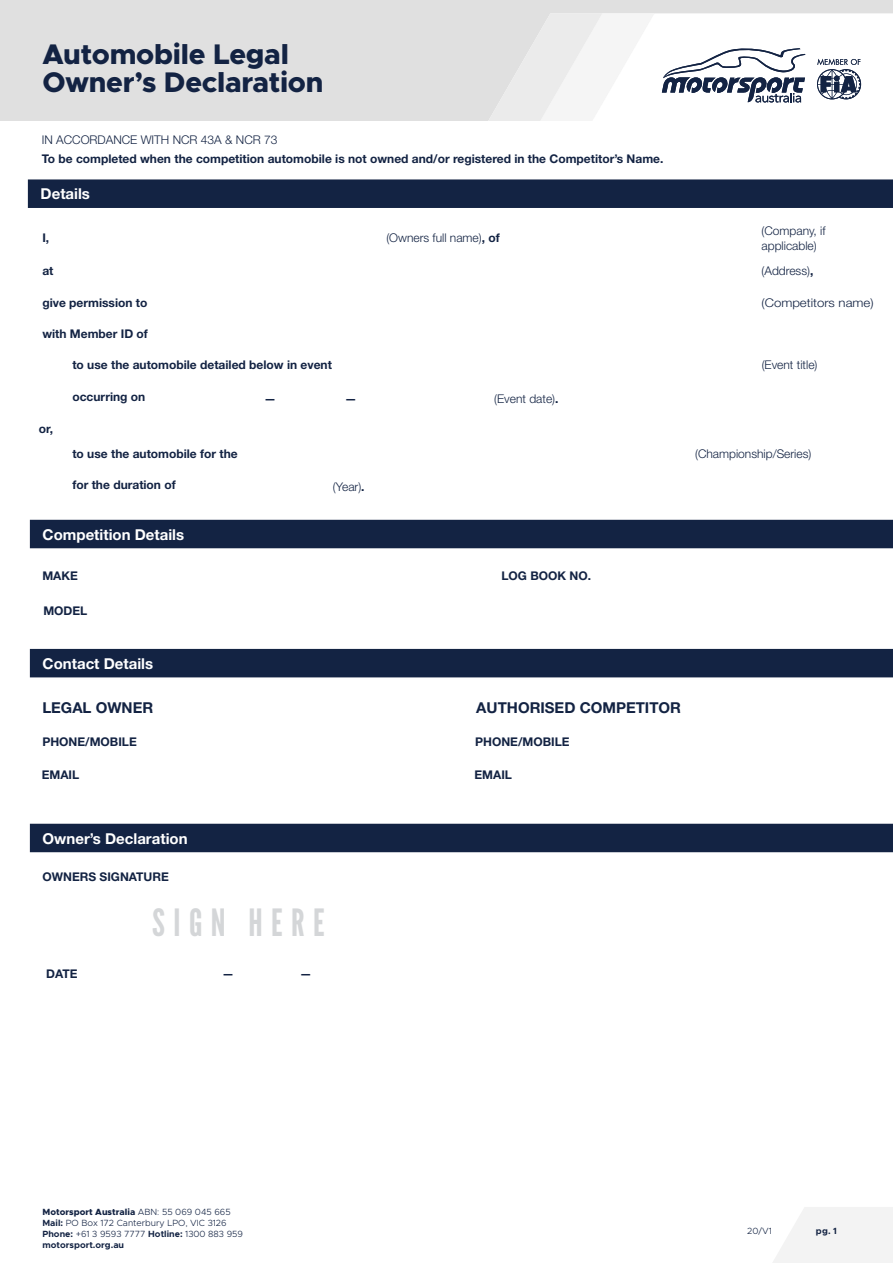
<style>
.page{position:relative;width:893px;height:1263px;background:#fff}
.page>*{position:absolute;margin:0;border:0;box-sizing:border-box;transform-origin:0 0}
.t1{font:37.5px "League Gothic";letter-spacing:.225em;color:#d4d6d8}
.t2{font:800 28.5px/28.5px "Metropolis";letter-spacing:-.01em;color:#132343}
.t3{font:700 15px "Helvetica Neue LT Std";color:#fff}
.t4{font:700 15px "Helvetica Neue LT Std";color:#132343}
.t5{font:700 12px "Helvetica Neue LT Std";color:#132343}
.t6{font:300 12px/14.4px "Helvetica Neue LT Std";color:#132343}
.t7{font:300 12px "Helvetica Neue LT Std";color:#132343;scale:1.1 1}
.t8{font:300 9px/10.8px "Metropolis";color:#132343}
.t9{font:700 9px "Metropolis";color:#132343}
.s1{font-weight:700}
.s2{font-weight:800}
</style>
<div class="page">
<svg style="left:0;top:0;width:893px;height:120px;fill:#e0e0e0"></svg>
<svg style="left:483px;top:13px;width:171px;height:107px"></svg>
<svg style="left:773px;top:1207px;width:120px;height:56px"></svg>
<div style="left:28px;top:179px;width:865px;height:29px;background:#132343"></div>
<div style="left:30px;top:649px;width:863px;height:28px;background:#132343"></div>
<div style="left:30px;top:824px;width:863px;height:28px;background:#132343"></div>
<div style="left:30px;top:520px;width:863px;height:28px;background:#132343"></div>
<h2 class="t2" style="left:43px;top:40px;width:282px">Automobile Legal<br>Owner’s Declaration</h2>
<p class="t6" style="left:42px;top:133px;width:237px">IN ACCORDANCE WITH NCR 43A &amp; NCR 73</p>
<p class="t5" style="left:42px;top:151px;width:623px">To be completed when the competition automobile is not owned and/or registered in the Competitor’s Name.</p>
<p class="t3" style="left:41px;top:185px;width:51px">Details</p>
<p class="t5" style="left:42px;top:231px;width:8px">I,</p>
<p class="t5" style="left:42px;top:264px;width:13px">at</p>
<p class="t5" style="left:42px;top:295px;width:107px">give permission to</p>
<p class="t5" style="left:42px;top:326px;width:107px">with Member ID of</p>
<p class="t5" style="left:72px;top:358px;width:261px">to use the automobile detailed below in event</p>
<p class="t6" style="left:386px;top:231px;width:115px">(Owners full name)<span class="s1">, of</span></p>
<p class="t5" style="left:39px;top:421px;width:16px">or,</p>
<p class="t5" style="left:72px;top:389px;width:74px">occurring on</p>
<p class="t5" style="left:72px;top:446px;width:167px">to use the automobile for the</p>
<p class="t5" style="left:72px;top:477px;width:105px">for the duration of</p>
<p class="t3" style="left:43px;top:525px;width:143px">Competition Details</p>
<p class="t5" style="left:42px;top:568px;width:37px">MAKE</p>
<p class="t5" style="left:43px;top:603px;width:46px">MODEL</p>
<p class="t5" style="left:264px;top:391px;width:13px">—</p>
<p class="t5" style="left:345px;top:391px;width:13px">—</p>
<p class="t6" style="left:333px;top:479px;width:33px">(Year)<span class="s1">.</span></p>
<p class="t6" style="left:494px;top:391px;width:66px">(Event date)<span class="s1">.</span></p>
<p class="t5" style="left:501px;top:568px;width:91px">LOG BOOK NO.</p>
<p class="t6" style="left:762px;top:223px;width:66px">(Company, if applicable)</p>
<p class="t6" style="left:762px;top:264px;width:53px">(Address)<span class="s1">,</span></p>
<p class="t7" style="left:762px;top:295px;width:103px">(Competitors name)</p>
<p class="t6" style="left:762px;top:358px;width:57px">(Event title)</p>
<p class="t6" style="left:695px;top:446px;width:118px">(Championship/Series)</p>
<p class="t3" style="left:43px;top:654px;width:112px">Contact Details</p>
<p class="t4" style="left:42px;top:698px;width:112px">LEGAL OWNER</p>
<p class="t4" style="left:476px;top:698px;width:206px">AUTHORISED COMPETITOR</p>
<p class="t5" style="left:42px;top:734px;width:96px">PHONE/MOBILE</p>
<p class="t5" style="left:475px;top:734px;width:96px">PHONE/MOBILE</p>
<p class="t5" style="left:42px;top:768px;width:39px">EMAIL</p>
<p class="t5" style="left:474px;top:768px;width:39px">EMAIL</p>
<p class="t3" style="left:43px;top:829px;width:146px">Owner’s Declaration</p>
<p class="t5" style="left:42px;top:869px;width:128px">OWNERS SIGNATURE</p>
<h1 class="t1" style="left:152px;top:900px;width:174px">SIGN HERE</h1>
<p class="t5" style="left:46px;top:966px;width:33px">DATE</p>
<p class="t5" style="left:222px;top:966px;width:13px">—</p>
<p class="t5" style="left:300px;top:966px;width:13px">—</p>
<p class="t8" style="left:43px;top:1207px;width:202px"><span class="s2">Motorsport Australia</span> ABN: 55 069 045 665<br><span class="s1">Mail:</span> PO Box 172 Canterbury LPO, VIC 3126<br><span class="s1">Phone:</span> +61 3 9593 7777 <span class="s1">Hotline:</span> 1300 883 959 <span class="s1">motorsport.org.au</span></p>
<p class="t8" style="left:747px;top:1225px;width:26px">20/V1</p>
<p class="t9" style="left:816px;top:1225px;width:23px">pg. 1</p>
</div>
